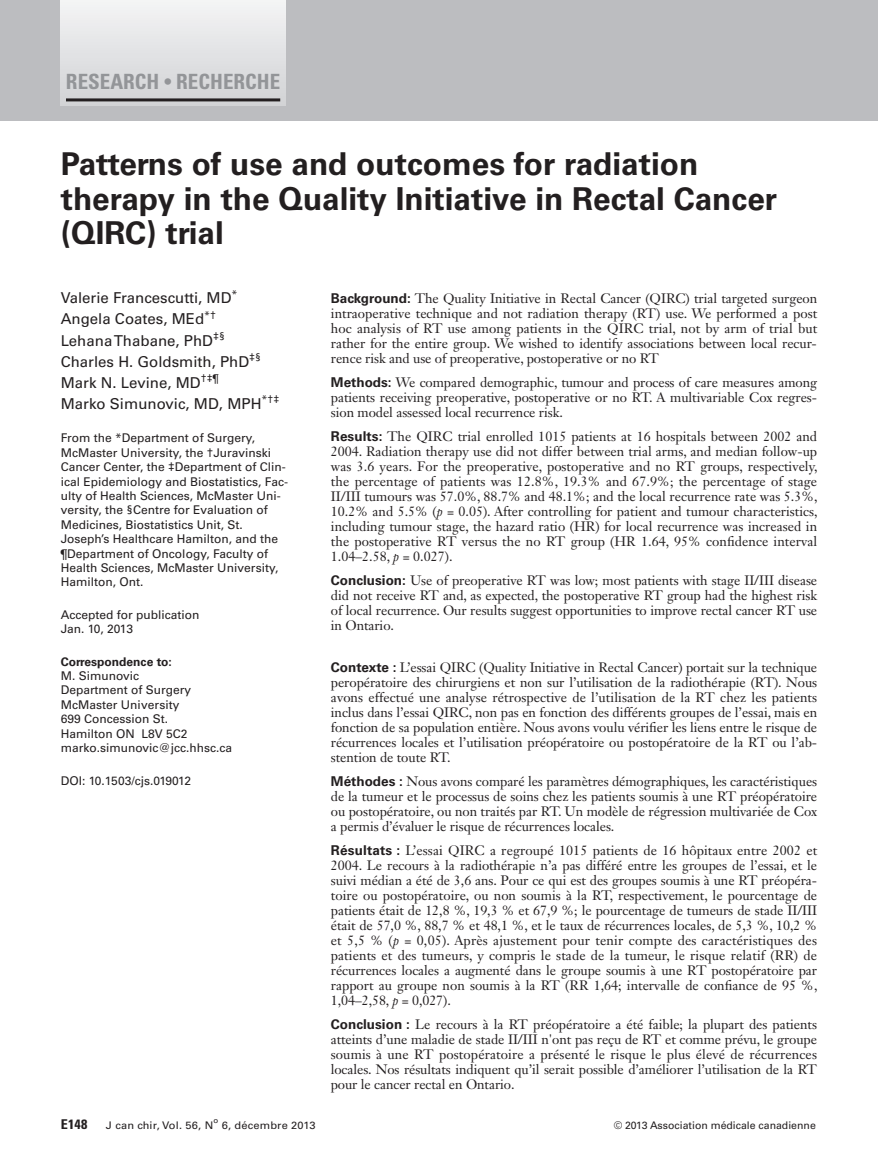
<style>
.page{position:relative;width:878px;height:1175px;background:#fff}
.page>*{position:absolute;margin:0;border:0;box-sizing:border-box;transform-origin:0 0}
.t1{font:700 31.5px/34.5px "Univers LT Std";color:#231f20}
.t2{font:700 condensed 21px "Univers LT Std";color:#939598}
.t3{font:15px/21px "Univers LT Std";color:#231f20}
.t4{font:13.5px/15px "Janson Text LT Std";letter-spacing:-.005em;color:#231f20;text-align:justify}
.t5{font:700 condensed 13.5px "Univers LT Std";color:#231f20;scale:1.05 1}
.t6{font:12px/14.4px "Univers LT Std";color:#231f20}
.t7{font:700 12px "Univers LT Std";color:#231f20}
.t8{font:10.5px "Univers LT Std";color:#231f20}
.t9{font:10.5px "Univers LT Std";color:#231f20;scale:1.05 1}
.t10{font:7.5px "Univers LT Std";color:#231f20;scale:1.05 1}
.s1{font-size:18px}
.s2{font-family:"Univers LT Std";font-weight:700}
.s3{font-style:italic}
</style>
<div class="page">
<div style="left:0;top:0;width:877px;height:120px;background:#bcbdc0"></div>
<div style="left:61px;top:0;width:224px;height:106px;background:linear-gradient(to bottom,#f4f4f5,#d1d3d5)"></div>
<hr style="left:66px;top:98px;width:214px;height:3px;background:#231f20">
<h2 class="t2" style="left:66px;top:74px;width:216px">RESEARCH <span class="s1">•</span> RECHERCHE</h2>
<h1 class="t1" style="left:61px;top:149px;width:717px">Patterns of use and outcomes for radiation therapy in the Quality Initiative in Rectal Cancer (QIRC) trial</h1>
<p class="t3" style="left:61px;top:289px;width:220px">Valerie Francescutti, MD<sup>*<br></sup>Angela Coates, MEd<sup>*†<br></sup>LehanaThabane, PhD<sup>‡§<br></sup>Charles H. Goldsmith, PhD<sup>‡§<br></sup>Mark N. Levine, MD<sup>†‡¶<br></sup>Marko Simunovic, MD, MPH<sup>*†‡</sup></p>
<p class="t6" style="left:61px;top:432px;width:229px">From the *Department of Surgery, McMaster University, the †Juravinski Cancer Center, the ‡Department of Clin&shy;ical Epidemiology and Biostatistics, Fac&shy;ulty of Health Sciences, McMaster Uni&shy;versity, the §Centre for Evaluation of Medicines, Biostatistics Unit, St.<br>Joseph’s Healthcare Hamilton, and the ¶Department of Oncology, Faculty of Health Sciences, McMaster University, Hamilton, Ont.</p>
<p class="t6" style="left:61px;top:608px;width:140px">Accepted for publication<br>Jan. 10, 2013</p>
<p class="t7" style="left:61px;top:657px;width:112px">Correspondence to:</p>
<p class="t6" style="left:61px;top:669px;width:173px">M. Simunovic<br>Department of Surgery<br>McMaster University<br>699 Concession St.<br>Hamilton ON L8V 5C2 marko.simunovic@jcc.hhsc.ca</p>
<p class="t6" style="left:61px;top:774px;width:132px">DOI: 10.1503/cjs.019012</p>
<p class="t4" style="left:331px;top:292px;width:488px"><span class="s2">Background:</span> The Quality Initiative in Rectal Cancer (QIRC) trial targeted surgeon intraoperative technique and not radiation therapy (RT) use. We performed a post hoc analysis of RT use among patients in the QIRC trial, not by arm of trial but rather for the entire group. We wished to identify associations between local recur&shy;rence risk and use of preoperative, postoperative or no RT</p>
<p class="t4" style="left:331px;top:376px;width:487px"><span class="s2">Methods:</span> We compared demographic, tumour and process of care measures among patients receiving preoperative, postoperative or no RT. A multivariable Cox regres&shy;sion model assessed local recurrence risk.</p>
<p class="t4" style="left:331px;top:430px;width:488px"><span class="s2">Results:</span> The QIRC trial enrolled 1015 patients at 16 hospitals between 2002 and 2004. Radiation therapy use did not differ between trial arms, and median follow-up was 3.6 years. For the preoperative, postoperative and no RT groups, respectively, the percentage of patients was 12.8%, 19.3% and 67.9%; the percentage of stage II/III tumours was 57.0%, 88.7% and 48.1%; and the local recurrence rate was 5.3%, 10.2% and 5.5% (<span class="s3">p</span> = 0.05). After controlling for patient and tumour characteristics, including tumour stage, the hazard ratio (HR) for local recurrence was increased in the postoperative RT versus the no RT group (HR 1.64, 95% confidence interval 1.04–2.58, <span class="s3">p</span> = 0.027).</p>
<p class="t4" style="left:331px;top:574px;width:488px"><span class="s2">Conclusion:</span> Use of preoperative RT was low; most patients with stage II/III disease did not receive RT and, as expected, the postoperative RT group had the highest risk of local recurrence. Our results suggest opportunities to improve rectal cancer RT use in Ontario.</p>
<p class="t4" style="left:331px;top:661px;width:488px"><span class="s2">Contexte :</span> L’essai QIRC (Quality Initiative in Rectal Cancer) portait sur la technique peropératoire des chirurgiens et non sur l’utilisation de la radiothérapie (RT). Nous avons effectué une analyse rétrospective de l’utilisation de la RT chez les patients inclus dans l’essai QIRC, non pas en fonction des différents groupes de l’essai, mais en fonction de sa population entière. Nous avons voulu vérifier les liens entre le risque de récurrences locales et l’utilisation préopératoire ou postopératoire de la RT ou l’ab&shy;stention de toute RT.</p>
<p class="t4" style="left:331px;top:775px;width:488px"><span class="s2">Méthodes :</span> Nous avons comparé les paramètres démographiques, les caractéristiques de la tumeur et le processus de soins chez les patients soumis à une RT préopératoire ou postopératoire, ou non traités par RT. Un modèle de régression multivariée de Cox a permis d’évaluer le risque de récurrences locales.</p>
<p class="t4" style="left:331px;top:844px;width:488px"><span class="s2">Résultats :</span> L’essai QIRC a regroupé 1015 patients de 16 hôpitaux entre 2002 et 2004. Le recours à la radiothérapie n’a pas différé entre les groupes de l’essai, et le suivi médian a été de 3,6 ans. Pour ce qui est des groupes soumis à une RT préopéra&shy;toire ou postopératoire, ou non soumis à la RT, respectivement, le pourcentage de patients était de 12,8 %, 19,3 % et 67,9 %; le pourcentage de tumeurs de stade II/III était de 57,0 %, 88,7 % et 48,1 %, et le taux de récurrences locales, de 5,3 %, 10,2 % et 5,5 % (<span class="s3">p</span> = 0,05). Après ajustement pour tenir compte des caractéristiques des patients et des tumeurs, y compris le stade de la tumeur, le risque relatif (RR) de récurrences locales a augmenté dans le groupe soumis à une RT postopératoire par rapport au groupe non soumis à la RT (RR 1,64; intervalle de confiance de 95 %, 1,04–2,58, <span class="s3">p</span> = 0,027).</p>
<p class="t4" style="left:331px;top:1018px;width:488px"><span class="s2">Conclusion :</span> Le recours à la RT préopératoire a été faible; la plupart des patients atteints d’une maladie de stade II/III n'ont pas reçu de RT et comme prévu, le groupe soumis à une RT postopératoire a présenté le risque le plus élevé de récurrences locales. Nos résultats indiquent qu’il serait possible d’améliorer l’utilisation de la RT pour le cancer rectal en Ontario.</p>
<p class="t5" style="left:61px;top:1119px;width:27px">E148</p>
<p class="t9" style="left:106px;top:1121px;width:104px">J can chir, Vol. 56, N</p>
<p class="t10" style="left:213px;top:1118px;width:6px">o</p>
<p class="t9" style="left:222px;top:1121px;width:91px">6, décembre 2013</p>
<p class="t8" style="left:613px;top:1121px;width:204px">© 2013 Association médicale canadienne</p>
</div>
